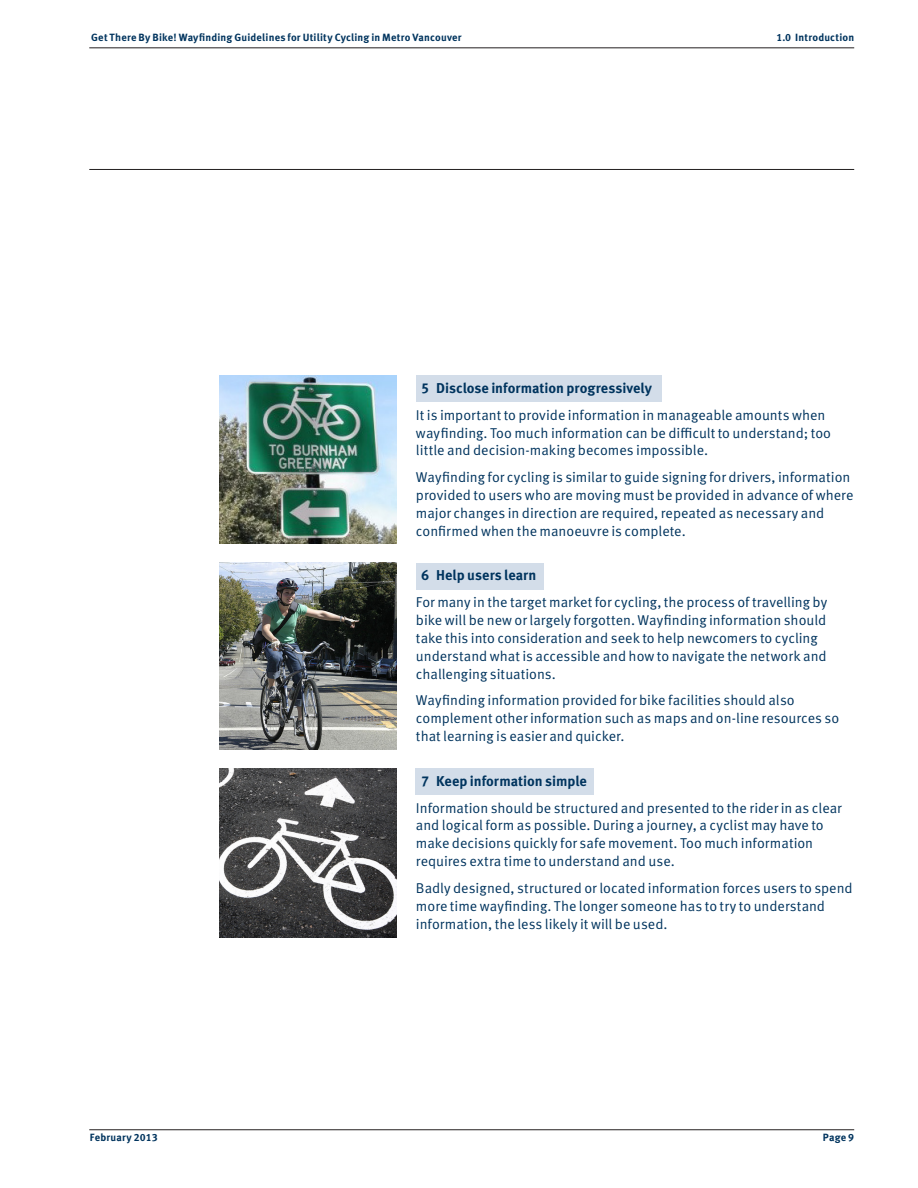
<style>
.page{position:relative;width:918px;height:1188px;background:#fff}
.page>*{position:absolute;margin:0;border:0;box-sizing:border-box;transform-origin:0 0}
._04_1_BODY{font:14.25px/17.9px "Meta OT Norm";color:#00345e}
._04_3_BODY_header{font:700 14.25px "Meta OT";color:#00345e}
.t1{font:700 10.5px "Meta OT";letter-spacing:.015em;color:#00345e}
</style>
<div class="page">
<hr style="left:89px;top:1130px;width:765px;height:1px;background:#231f20">
<hr style="left:89px;top:169px;width:765px;height:1px;background:#231f20">
<hr style="left:89px;top:48px;width:765px;height:1px;background:#231f20">
<div style="left:416px;top:375px;width:246px;height:27px;background:#d3dde9"></div>
<img style="left:220px;top:563px;width:177px;height:187px">
<img style="left:220px;top:375px;width:177px;height:169px">
<img style="left:220px;top:768px;width:177px;height:170px">
<div style="left:416px;top:768px;width:178px;height:27px;background:#d3dde9"></div>
<div style="left:416px;top:563px;width:128px;height:26px;background:#d3dde9"></div>
<p class="t1" style="left:91px;top:31px;width:372px">Get There By Bike! Wayfinding Guidelines for Utility Cycling in Metro Vancouver</p>
<p class="t1" style="left:776px;top:31px;width:79px">1.0 Introduction</p>
<p class="_04_3_BODY_header" style="left:421px;top:379px;width:233px">5 Disclose information progressively</p>
<p class="_04_1_BODY" style="left:416px;top:406px;width:417px">It is important to provide information in manageable amounts when wayfinding. Too much information can be difficult to understand; too little and decision-making becomes impossible.</p>
<p class="_04_1_BODY" style="left:416px;top:469px;width:439px">Wayfinding for cycling is similar to guide signing for drivers, information provided to users who are moving must be provided in advance of where major changes in direction are required, repeated as necessary and confirmed when the manoeuvre is complete.</p>
<p class="_04_3_BODY_header" style="left:421px;top:567px;width:117px">6 Help users learn</p>
<p class="_04_1_BODY" style="left:416px;top:594px;width:413px">For many in the target market for cycling, the process of travelling by bike will be new or largely forgotten. Wayfinding information should take this into consideration and seek to help newcomers to cycling understand what is accessible and how to navigate the network and challenging situations.</p>
<p class="_04_1_BODY" style="left:416px;top:692px;width:425px">Wayfinding information provided for bike facilities should also complement other information such as maps and on-line resources so that learning is easier and quicker.</p>
<p class="_04_3_BODY_header" style="left:421px;top:772px;width:167px">7 Keep information simple</p>
<p class="_04_1_BODY" style="left:416px;top:799px;width:427px">Information should be structured and presented to the rider in as clear and logical form as possible. During a journey, a cyclist may have to make decisions quickly for safe movement. Too much information requires extra time to understand and use.</p>
<p class="_04_1_BODY" style="left:416px;top:879px;width:438px">Badly designed, structured or located information forces users to spend more time wayfinding. The longer someone has to try to understand information, the less likely it will be used.</p>
<p class="t1" style="left:90px;top:1131px;width:69px">February 2013</p>
<p class="t1" style="left:823px;top:1131px;width:33px">Page 9</p>
</div>
